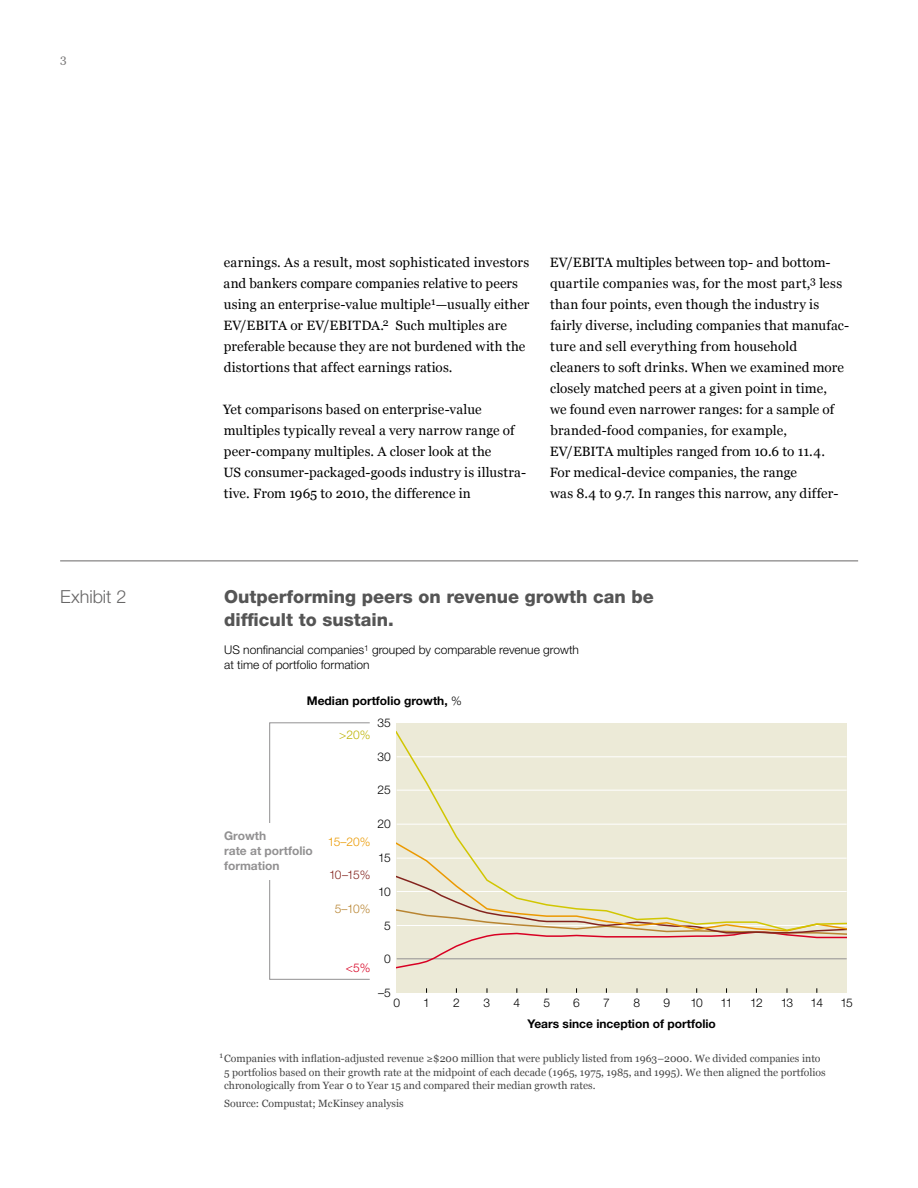
<style>
.page{position:relative;width:918px;height:1188px;background:#fff}
.page>*{position:absolute;margin:0;border:0;box-sizing:border-box;transform-origin:0 0}
.t1{font:800 18px/22.5px "Helvetica Neue LT Std";color:#555}
.t2{font:300 18px "Helvetica Neue LT Std";color:#686767}
.t3{font:800 15px/21px "Helvetica Neue LT Std";color:#000}
.t4{font:13.5px/21px "Georgia";letter-spacing:.01em;color:#000}
.t5{font:300 12px/15px "Helvetica Neue LT Std";color:#000}
.t6{font:700 12px "Helvetica Neue LT Std";color:#000}
.t7{font:700 12px/15px "Helvetica Neue LT Std";color:#929192}
.t8{font:300 12px "Helvetica Neue LT Std";color:#eb9900}
.t9{font:300 12px "Helvetica Neue LT Std";color:#83231d}
.t10{font:300 12px "Helvetica Neue LT Std";color:#b88431}
.t11{font:300 12px "Helvetica Neue LT Std";color:#bcb300}
.t12{font:300 12px "Helvetica Neue LT Std";color:#d80023}
.t13{font:12px "Georgia";color:#7d7c7c}
.t14{font:10.5px/13.5px "Georgia";color:#464646}
.s1{font-weight:300}
</style>
<div class="page">
<hr style="left:60px;top:561px;width:798px;height:1px;background:#686767">
<div style="left:269px;top:723px;width:101px;height:257px;border:1px solid #929192"></div>
<div style="left:253px;top:823px;width:47px;height:57px;background:#fff"></div>
<div style="left:397px;top:723px;width:450px;height:270px;background:#ecead7"></div>
<svg style="left:397px;top:932px;width:450px;height:37px"></svg>
<svg style="left:397px;top:732px;width:450px;height:200px"></svg>
<p class="t13" style="left:60px;top:52px;width:8px">3</p>
<p class="t4" style="left:223px;top:252px;width:308px">earnings. As a result, most sophisticated investors and bankers compare companies relative to peers using an enterprise-value multiple<sup>1</sup>—usually either EV/EBITA or EV/EBITDA.<sup>2</sup> Such multiples are preferable because they are not burdened with the distortions that affect earnings ratios.</p>
<p class="t4" style="left:223px;top:399px;width:304px">Yet comparisons based on enterprise-value multiples typically reveal a very narrow range of peer-company multiples. A closer look at the<br>US consumer-packaged-goods industry is illustra&shy;tive. From 1965 to 2010, the difference in</p>
<p class="t3" style="left:224px;top:417px;width:101px">MoF 43 2012<br>Multiples<br>Exhibit 2 of 3</p>
<p class="t4" style="left:550px;top:252px;width:301px">EV/EBITA multiples between top- and bottom&shy;quartile companies was, for the most part,<sup>3</sup> less than four points, even though the industry is fairly diverse, including companies that manufac&shy;ture and sell everything from household cleaners to soft drinks. When we examined more closely matched peers at a given point in time,<br>we found even narrower ranges: for a sample of branded-food companies, for example, EV/EBITA multiples ranged from 10.6 to 11.4.<br>For medical-device companies, the range<br>was 8.4 to 9.7. In ranges this narrow, any differ-</p>
<h1 class="t2" style="left:60px;top:586px;width:68px">Exhibit 2</h1>
<h1 class="t1" style="left:224px;top:585px;width:431px">Outperforming peers on revenue growth can be difficult to sustain.</h1>
<p class="t5" style="left:224px;top:642px;width:356px">US nonfinancial companies<sup>1</sup> grouped by comparable revenue growth at time of portfolio formation</p>
<p class="t6" style="left:307px;top:693px;width:156px">Median portfolio growth, <span class="s1">%</span></p>
<p class="t7" style="left:224px;top:828px;width:90px">Growth<br>rate at portfolio formation</p>
<p class="t11" style="left:339px;top:727px;width:33px">&gt;20%</p>
<p class="t5" style="left:377px;top:715px;width:15px">35</p>
<p class="t5" style="left:377px;top:749px;width:15px">30</p>
<p class="t8" style="left:328px;top:835px;width:44px">15–20%</p>
<p class="t9" style="left:329px;top:867px;width:43px">10–15%</p>
<p class="t10" style="left:335px;top:901px;width:37px">5–10%</p>
<p class="t5" style="left:377px;top:782px;width:15px">25</p>
<p class="t5" style="left:377px;top:816px;width:15px">20</p>
<p class="t5" style="left:378px;top:850px;width:14px">15</p>
<p class="t5" style="left:378px;top:884px;width:14px">10</p>
<p class="t5" style="left:384px;top:918px;width:8px">5</p>
<p class="t12" style="left:346px;top:960px;width:26px">&lt;5%</p>
<p class="t5" style="left:384px;top:951px;width:8px">0</p>
<p class="t5" style="left:378px;top:985px;width:14px">–5</p>
<p class="t5" style="left:393px;top:995px;width:8px">0</p>
<p class="t5" style="left:423px;top:995px;width:8px">1</p>
<p class="t5" style="left:453px;top:995px;width:8px">2</p>
<p class="t5" style="left:484px;top:995px;width:8px">3</p>
<p class="t5" style="left:513px;top:995px;width:8px">4</p>
<p class="t5" style="left:543px;top:995px;width:8px">5</p>
<p class="t5" style="left:573px;top:995px;width:8px">6</p>
<p class="t5" style="left:603px;top:995px;width:8px">7</p>
<p class="t5" style="left:634px;top:995px;width:8px">8</p>
<p class="t5" style="left:664px;top:995px;width:8px">9</p>
<p class="t5" style="left:690px;top:995px;width:14px">10</p>
<p class="t5" style="left:721px;top:995px;width:13px">11</p>
<p class="t5" style="left:750px;top:995px;width:14px">12</p>
<p class="t5" style="left:781px;top:995px;width:14px">13</p>
<p class="t5" style="left:811px;top:995px;width:14px">14</p>
<p class="t5" style="left:840px;top:995px;width:14px">15</p>
<p class="t6" style="left:528px;top:1016px;width:190px">Years since inception of portfolio</p>
<p class="t14" style="left:224px;top:1052px;width:603px;text-indent:-5px"><sup>1</sup> Companies with inflation-adjusted revenue ≥$200 million that were publicly listed from 1963–2000. We divided companies into<br>5 portfolios based on their growth rate at the midpoint of each decade (1965, 1975, 1985, and 1995). We then aligned the portfolios chronologically from Year 0 to Year 15 and compared their median growth rates.</p>
<p class="t14" style="left:224px;top:1097px;width:181px">Source: Compustat; McKinsey analysis</p>
</div>
